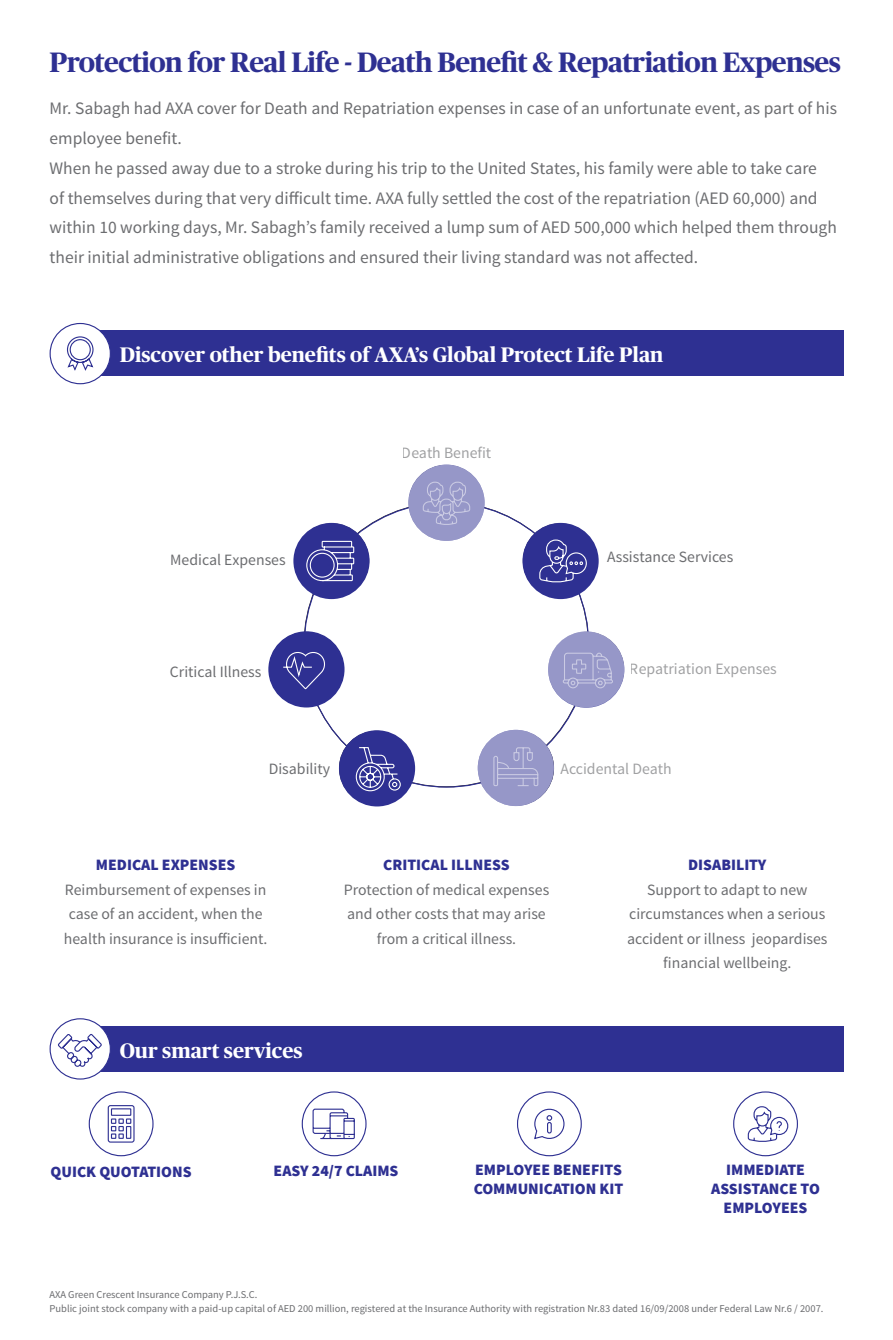
<style>
.page{position:relative;width:893px;height:1340px;background:#fff}
.page>*{position:absolute;margin:0;border:0;box-sizing:border-box;transform-origin:0 0}
.t1{font:700 28px "Publico Headline";letter-spacing:-.02em;color:#2e3092}
.t2{font:700 21px "Publico Headline";color:#fff}
.t3{font:17.5px/29.8px "Source Sans Pro";color:#6c6d70}
.t4{font:15.75px/24.5px "Source Sans Pro";color:#6c6d70;text-align:center}
.t5{font:900 15.75px/18.9px "Source Sans Pro";color:#2e3092;text-align:center}
.t6{font:10.5px/14px "Source Sans Pro";color:#6c6d70}
</style>
<div class="page">
<div style="left:70px;top:1026px;width:773px;height:45px;background:#2e3092"></div>
<div style="left:50px;top:1018px;width:60px;height:61px;background:#fff;border-radius:50%"></div>
<div style="left:50px;top:1018px;width:61px;height:61px;border:1px solid #2e3092;border-radius:50%"></div>
<div style="left:83px;top:330px;width:760px;height:46px;background:#2e3092"></div>
<svg style="left:57px;top:1034px;width:46px;height:34px"></svg>
<div style="left:50px;top:323px;width:60px;height:61px;background:#fff;border-radius:50%"></div>
<div style="left:50px;top:323px;width:61px;height:61px;border:1px solid #2e3092;border-radius:50%"></div>
<svg style="left:66px;top:336px;width:28px;height:35px"></svg>
<div style="left:302px;top:1091px;width:65px;height:65px;border:1px solid #2e3092;border-radius:50%"></div>
<div style="left:89px;top:1091px;width:65px;height:65px;border:1px solid #2e3092;border-radius:50%"></div>
<div style="left:733px;top:1091px;width:65px;height:65px;border:1px solid #2e3092;border-radius:50%"></div>
<svg style="left:517px;top:1091px;width:65px;height:65px"></svg>
<svg style="left:312px;top:1108px;width:43px;height:31px"></svg>
<svg style="left:747px;top:1106px;width:42px;height:36px"></svg>
<svg style="left:107px;top:1105px;width:28px;height:38px"></svg>
<div style="left:268px;top:631px;width:77px;height:76px;background:#2e3092;border-radius:50%"></div>
<svg style="left:283px;top:652px;width:42px;height:38px"></svg>
<div style="left:293px;top:523px;width:77px;height:76px;background:#2e3092;border-radius:50%"></div>
<svg style="left:306px;top:540px;width:49px;height:41px"></svg>
<div style="left:339px;top:730px;width:76px;height:76px;background:#2e3092;border-radius:50%"></div>
<svg style="left:355px;top:747px;width:46px;height:44px"></svg>
<svg style="left:408px;top:464px;width:77px;height:77px;background:#9c9dcb"></svg>
<div style="left:522px;top:523px;width:77px;height:76px;background:#2e3092;border-radius:50%"></div>
<svg style="left:478px;top:730px;width:76px;height:76px;background:#999ac9"></svg>
<svg style="left:539px;top:539px;width:48px;height:44px"></svg>
<svg style="left:548px;top:631px;width:76px;height:76px;background:#9b9cca"></svg>
<h1 class="t1" style="left:50px;top:42px;width:793px">Protection for Real Life - Death Benefit &amp; Repatriation Expenses</h1>
<p class="t3" style="left:50px;top:94px;width:789px">Mr. Sabagh had AXA cover for Death and Repatriation expenses in case of an unfortunate event, as part of his employee benefit.<br>When he passed away due to a stroke during his trip to the United States, his family were able to take care<br>of themselves during that very difficult time. AXA fully settled the cost of the repatriation (AED 60,000) and within 10 working days, Mr. Sabagh s’ family received a lump sum of AED 500,000 which helped them through their initial administrative obligations and ensured their living standard was not affected.</p>
<p class="t2" style="left:120px;top:340px;width:545px">Discover other benefits of AXAs’ Global Protect Life Plan</p>
<p class="t4" style="left:170px;top:547px;width:117px">Medical Expenses</p>
<p class="t4" style="left:402px;top:440px;width:91px">Death Benefit</p>
<p class="t4" style="left:607px;top:545px;width:128px">Assistance Services</p>
<p class="t4" style="left:170px;top:660px;width:93px">Critical Illness</p>
<p class="t4" style="left:630px;top:656px;width:148px">Repatriation Expenses</p>
<p class="t4" style="left:269px;top:757px;width:63px">Disability</p>
<p class="t4" style="left:561px;top:757px;width:113px">Accidental Death</p>
<p class="t5" style="left:96px;top:855px;width:141px">MEDICAL EXPENSES</p>
<p class="t4" style="left:64px;top:877px;width:205px">Reimbursement of expenses in case of an accident, when the health insurance is insufficient.</p>
<p class="t2" style="left:120px;top:1035px;width:184px">Our smart services</p>
<p class="t5" style="left:383px;top:855px;width:128px">CRITICAL ILLNESS</p>
<p class="t4" style="left:344px;top:877px;width:207px">Protection of medical expenses and other costs that may arise from a critical illness.</p>
<p class="t5" style="left:688px;top:855px;width:80px">DISABILITY</p>
<p class="t4" style="left:627px;top:877px;width:202px">Support to adapt to new circumstances when a serious accident or illness jeopardises financial wellbeing.</p>
<p class="t5" style="left:51px;top:1162px;width:143px">QUICK QUOTATIONS</p>
<p class="t5" style="left:274px;top:1160px;width:126px">EASY 24/7 CLAIMS</p>
<p class="t5" style="left:475px;top:1160px;width:148px">EMPLOYEE BENEFITS</p>
<p class="t5" style="left:474px;top:1179px;width:151px">COMMUNICATION KIT</p>
<p class="t5" style="left:726px;top:1160px;width:80px">IMMEDIATE</p>
<p class="t5" style="left:711px;top:1179px;width:110px">ASSISTANCE TO<br>EMPLOYEES</p>
<p class="t6" style="left:49px;top:1287px;width:775px">AXA Green Crescent Insurance C o m p a n y .C.S.J.P<br>Public joint stock company with a paid-up capital of AED 200 million, registered at the Insurance Authority with registration Nr.83 dated 16/09/2008 under Federal Law Nr.6 / 2007.</p>
</div>
